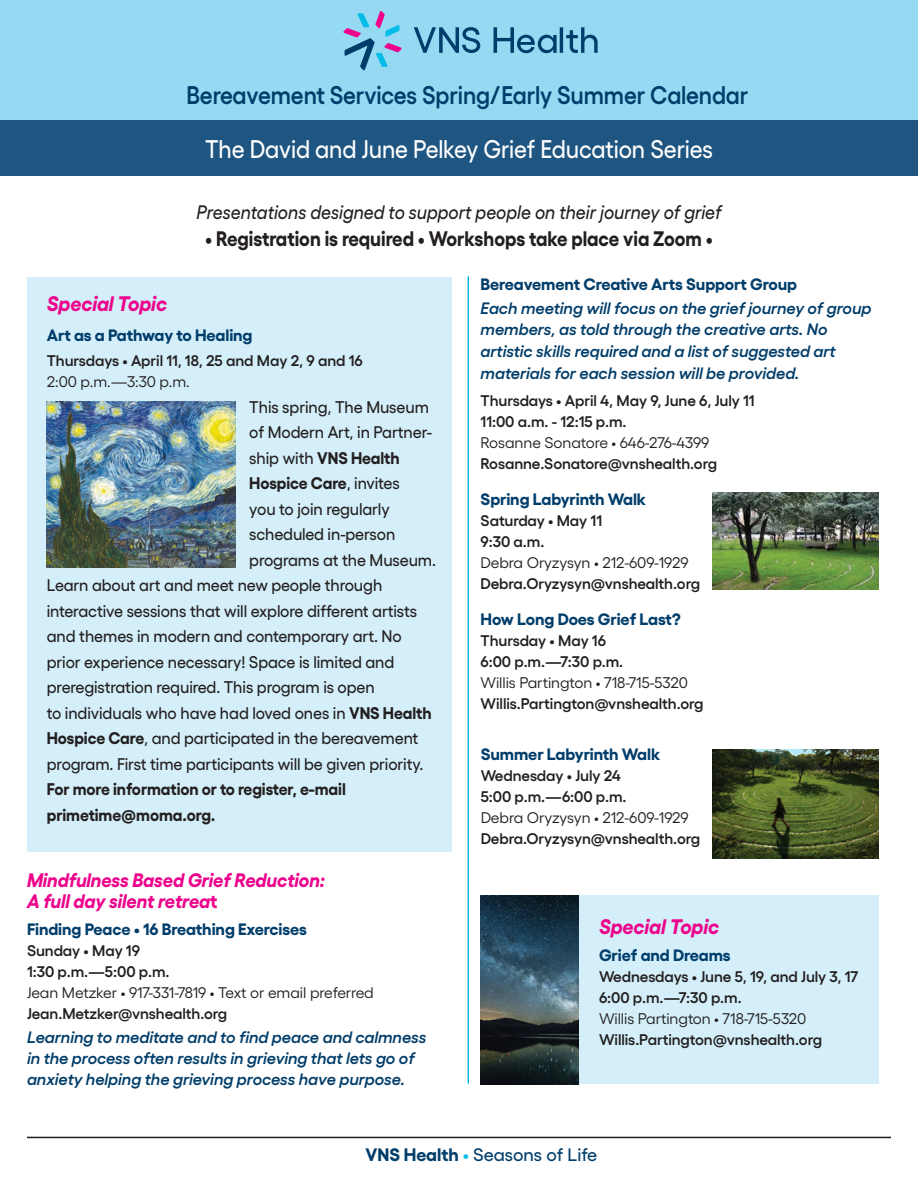
<style>
.page{position:relative;width:918px;height:1188px;background:#fff}
.page>*{position:absolute;margin:0;border:0;box-sizing:border-box;transform-origin:0 0}
.t1{font:600 25.5px "Gellix";letter-spacing:-.005em;color:#003d6a;scale:.9 1}
.t2{font:500 25.5px "Gellix";letter-spacing:-.005em;color:#fff;scale:.9 1}
.t3{font:700 21px "Gellix";color:#231f20;scale:.9 1}
.t4{font:italic 700 21px "Gellix";letter-spacing:-.005em;color:#ed028c;scale:.95 1}
.t5{font:italic 500 19.5px "Gellix";color:#231f20;scale:.9 1}
.t6{font:italic 700 19.5px/21px "Gellix";letter-spacing:-.005em;color:#ed028c;scale:.95 1}
.t7{font:500 18px "Gellix";color:#003d6a}
.t8{font:500 16.8px "Gellix";letter-spacing:-.005em;color:#231f20;scale:.95 1}
.t9{font:700 16.8px/25.5px "Gellix";letter-spacing:-.005em;color:#231f20;scale:.95 1}
.t10{font:italic 600 16.5px/21px "Gellix";letter-spacing:-.005em;color:#003d6a}
.t11{font:700 16.5px "Gellix";letter-spacing:-.005em;color:#003d6a}
.t12{font:600 15.3px/21px "Gellix";letter-spacing:-.005em;color:#231f20}
.t13{font:15.3px "Gellix";letter-spacing:-.005em;color:#231f20}
.s1{font-weight:500}
.s2{font-weight:700}
.s3{font-style:normal}
.s4{font-weight:600;color:#02bce8}
</style>
<div class="page">
<hr style="left:27px;top:1137px;width:864px;height:1px;background:#231f20">
<div style="left:0;top:120px;width:918px;height:56px;background:#1f5581"></div>
<hr style="left:468px;top:276px;width:1px;height:808px;background:#02bce8">
<div style="left:578px;top:896px;width:300px;height:188px;background:#d4eff9"></div>
<div style="left:27px;top:277px;width:424px;height:574px;background:#d4eff9"></div>
<div style="left:0;top:0;width:918px;height:120px;background:#95d9f3"></div>
<svg style="left:343px;top:11px;width:59px;height:60px"></svg>
<svg style="left:414px;top:27px;width:66px;height:26px"></svg>
<svg style="left:494px;top:27px;width:104px;height:26px"></svg>
<img style="left:47px;top:402px;width:189px;height:166px">
<img style="left:713px;top:493px;width:166px;height:97px">
<img style="left:713px;top:749px;width:166px;height:110px">
<img style="left:481px;top:896px;width:98px;height:188px">
<h1 class="t1" style="left:187px;top:75px;width:626px">Bereavement Services Spring/Early Summer Calendar</h1>
<h1 class="t2" style="left:205px;top:130px;width:566px">The David and June Pelkey Grief Education Series</h1>
<p class="t5" style="left:197px;top:197px;width:585px">Presentations designed to support people on their journey of grief</p>
<p class="t3" style="left:205px;top:221px;width:566px">• Registration is required • Workshops take place via Zoom •</p>
<p class="t4" style="left:47px;top:287px;width:128px">Special Topic</p>
<p class="t11" style="left:47px;top:322px;width:207px">Art as a Pathway to Healing</p>
<p class="t12" style="left:47px;top:349px;width:318px">Thursdays • April 11, 18, 25 and May 2, 9 and 16</p>
<p class="t13" style="left:47px;top:370px;width:145px">2:00 p.m.—3:30 p.m.</p>
<p class="t8" style="left:249px;top:394px;width:191px">This spring, The Museum</p>
<p class="t8" style="left:249px;top:420px;width:194px">of Modern Art, in Partner-</p>
<p class="t9" style="left:249px;top:443px;width:160px"><span class="s1">ship with</span> VNS Health</p>
<p class="t9" style="left:249px;top:469px;width:160px">Hospice Care<span class="s1">, invites</span></p>
<p class="t8" style="left:249px;top:496px;width:149px">you to join regularly</p>
<p class="t8" style="left:249px;top:522px;width:155px">scheduled in-person</p>
<p class="t8" style="left:249px;top:547px;width:198px">programs at the Museum.</p>
<p class="t8" style="left:47px;top:573px;width:355px">Learn about art and meet new people through</p>
<p class="t8" style="left:47px;top:598px;width:391px">interactive sessions that will explore different artists</p>
<p class="t8" style="left:47px;top:624px;width:375px">and themes in modern and contemporary art. No</p>
<p class="t8" style="left:47px;top:649px;width:367px">prior experience necessary! Space is limited and</p>
<p class="t8" style="left:47px;top:675px;width:347px">preregistration required. This program is open</p>
<p class="t8" style="left:47px;top:700px;width:407px">to individuals who have had loved ones in <span class="s2">VNS Health</span></p>
<p class="t8" style="left:47px;top:726px;width:393px"><span class="s2">Hospice Care</span>, and participated in the bereavement</p>
<p class="t8" style="left:47px;top:751px;width:398px">program. First time participants will be given priority.</p>
<p class="t9" style="left:47px;top:775px;width:316px">For more information or to register, e-mail primetime@moma.org.</p>
<p class="t6" style="left:27px;top:868px;width:315px">Mindfulness Based Grief Reduction:<br>A full day silent retrea<span class="s3">t</span></p>
<p class="t11" style="left:27px;top:916px;width:281px">Finding Peace • 16 Breathing Exercises</p>
<p class="t12" style="left:27px;top:938px;width:144px">Sunday • May 19<br>1:30 p.m.—5:00 p.m.</p>
<p class="t13" style="left:27px;top:981px;width:348px">Jean Metzker • 917-331-7819 • Text or email preferred</p>
<p class="t12" style="left:27px;top:1001px;width:202px">Jean.Metzker@vnshealth.org</p>
<p class="t10" style="left:27px;top:1025px;width:401px">Learning to meditate and to find peace and calmness in the process often results in grieving that lets go of anxiety helping the grieving process have purpose.</p>
<p class="t11" style="left:481px;top:271px;width:318px">Bereavement Creative Arts Support Group</p>
<p class="t10" style="left:481px;top:296px;width:392px">Each meeting will focus on the grief journey of group members, as told through the creative arts. No artistic skills required and a list of suggested art</p>
<p class="t10" style="left:481px;top:361px;width:321px">materials for each session will be provided.</p>
<p class="t12" style="left:481px;top:388px;width:276px">Thursdays • April 4, May 9, June 6, July 11<br>11:00 a.m. - 12:15 p.m.</p>
<p class="t13" style="left:481px;top:431px;width:230px">Rosanne Sonatore • 646-276-4399</p>
<p class="t12" style="left:481px;top:451px;width:238px">Rosanne.Sonatore@vnshealth.org</p>
<p class="t11" style="left:481px;top:486px;width:167px">Spring Labyrinth Walk</p>
<p class="t12" style="left:481px;top:508px;width:123px">Saturday • May 11<br>9:30 a.m.</p>
<p class="t13" style="left:481px;top:551px;width:209px">Debra Oryzysyn • 212-609-1929</p>
<p class="t12" style="left:481px;top:571px;width:221px">Debra.Oryzysyn@vnshealth.org</p>
<p class="t11" style="left:481px;top:606px;width:202px">How Long Does Grief Last?</p>
<p class="t12" style="left:481px;top:628px;width:144px">Thursday • May 16<br>6:00 p.m.—7:30 p.m.</p>
<p class="t13" style="left:481px;top:671px;width:209px">Willis Partington • 718-715-5320</p>
<p class="t12" style="left:481px;top:691px;width:225px">Willis.Partington@vnshealth.org</p>
<p class="t11" style="left:481px;top:741px;width:181px">Summer Labyrinth Walk</p>
<p class="t12" style="left:481px;top:763px;width:147px">Wednesday • July 24<br>5:00 p.m.—6:00 p.m.</p>
<p class="t13" style="left:481px;top:806px;width:209px">Debra Oryzysyn • 212-609-1929</p>
<p class="t12" style="left:481px;top:826px;width:221px">Debra.Oryzysyn@vnshealth.org</p>
<p class="t4" style="left:599px;top:910px;width:128px">Special Topic</p>
<p class="t11" style="left:599px;top:942px;width:133px">Grief and Dreams</p>
<p class="t12" style="left:599px;top:965px;width:261px">Wednesdays • June 5, 19, and July 3, 17<br>6:00 p.m.—7:30 p.m.</p>
<p class="t13" style="left:599px;top:1007px;width:209px">Willis Partington • 718-715-5320</p>
<p class="t12" style="left:599px;top:1028px;width:225px">Willis.Partington@vnshealth.org</p>
<p class="t7" style="left:366px;top:1141px;width:233px"><span class="s2">VNS Health</span> <span class="s4">•</span> Seasons of Life</p>
</div>
